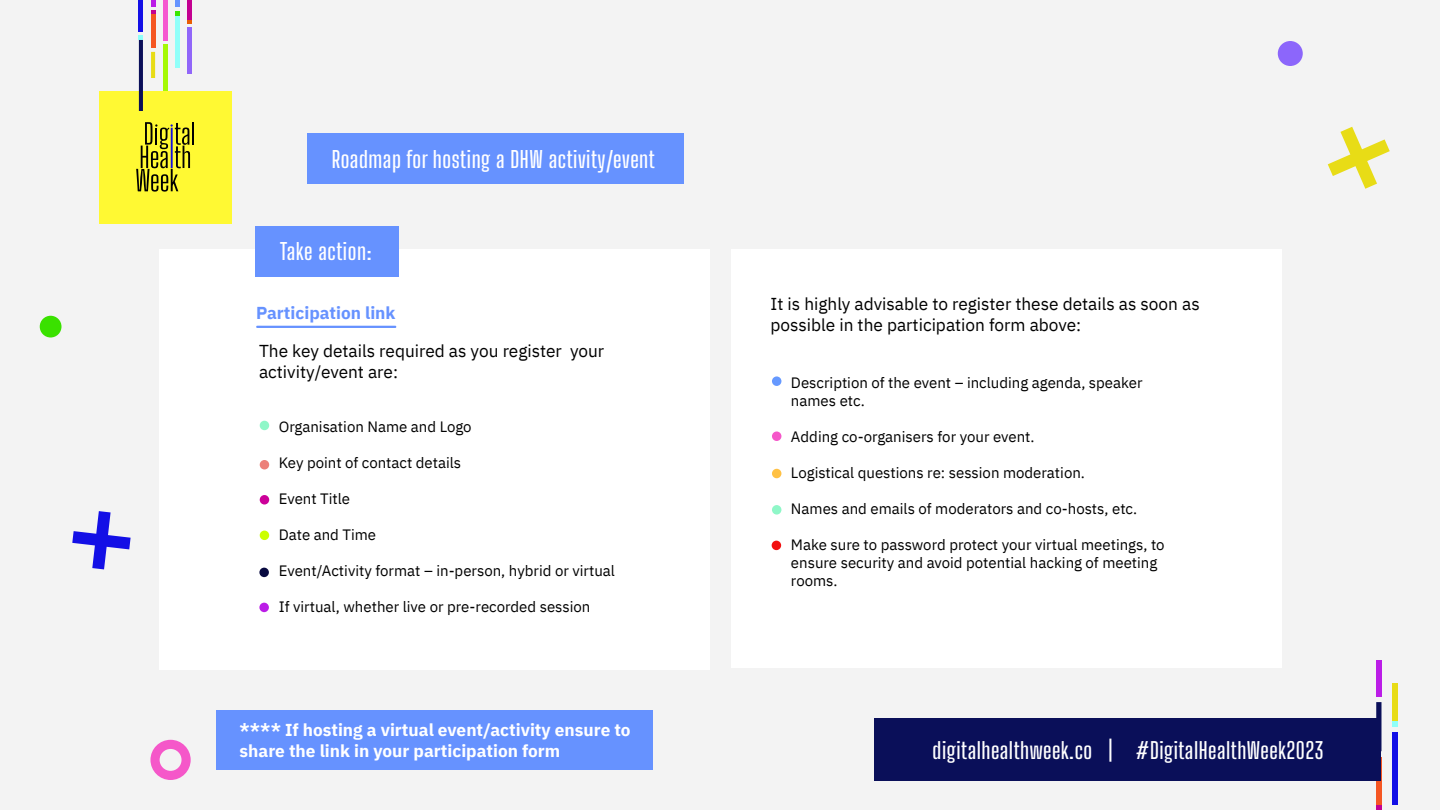
<style>
.page{position:relative;width:1440px;height:810px;background:#f3f3f3}
.page>*{position:absolute;margin:0;border:0;box-sizing:border-box;transform-origin:0 0}
.t1{font:600 22.5px "Big Shoulders Display";letter-spacing:.025em;color:#fff}
.t2{font:600 22.35px "Big Shoulders Display";letter-spacing:.025em;color:#fff}
.t3{font:17.25px/20.7px "IBM Plex Sans";color:#000}
.t4{font:700 17.25px/20.7px "IBM Plex Sans";color:#fff}
.t5{font:700 17.25px "IBM Plex Sans";color:#6692ff}
.t6{font:15px/18px "IBM Plex Sans";color:#000}
</style>
<div class="page">
<svg style="left:150px;top:740px;width:41px;height:40px"></svg>
<svg style="left:1328px;top:127px;width:62px;height:62px"></svg>
<svg style="left:72px;top:511px;width:59px;height:58px"></svg>
<div style="left:1278px;top:41px;width:25px;height:25px;background:#8c66fb;border-radius:50%"></div>
<div style="left:40px;top:316px;width:22px;height:22px;background:#3ae100;border-radius:50%"></div>
<div style="left:1376px;top:660px;width:6px;height:36px;background:#bb1de7"></div>
<svg style="left:1376px;top:804px;width:6px;height:6px"></svg>
<div style="left:1376px;top:757px;width:6px;height:47px;background:#f55622"></div>
<div style="left:1376px;top:702px;width:5px;height:49px;background:#0a0f59"></div>
<div style="left:1392px;top:732px;width:5px;height:73px;background:#130fe6"></div>
<svg style="left:1392px;top:721px;width:5px;height:5px"></svg>
<div style="left:1392px;top:683px;width:5px;height:38px;background:#e8dc16"></div>
<div style="left:99px;top:91px;width:133px;height:133px;background:#fff933"></div>
<hr style="left:192px;top:122px;width:2px;height:23px;background:#000">
<svg style="left:136px;top:122px;width:54px;height:70px"></svg>
<svg style="left:188px;top:19px;width:4px;height:4px"></svg>
<hr style="left:188px;top:0;width:4px;height:19px;background:#c40091">
<hr style="left:188px;top:28px;width:4px;height:46px;background:#9166f9">
<svg style="left:151px;top:0;width:4px;height:14px"></svg>
<hr style="left:151px;top:14px;width:4px;height:34px;background:#f55622">
<hr style="left:151px;top:52px;width:4px;height:26px;background:#e8dc16">
<hr style="left:163px;top:0;width:4px;height:40px;background:#f557d0">
<hr style="left:163px;top:44px;width:4px;height:47px;background:#a5f905">
<hr style="left:175px;top:15px;width:4px;height:52px;background:#91fff9">
<hr style="left:139px;top:0;width:4px;height:32px;background:#130fe6">
<svg style="left:139px;top:36px;width:4px;height:4px"></svg>
<hr style="left:139px;top:40px;width:4px;height:71px;background:#0a0f59">
<svg style="left:175px;top:0;width:4px;height:15px"></svg>
<div style="left:308px;top:134px;width:376px;height:50px;background:#6692ff"></div>
<div style="left:160px;top:249px;width:550px;height:421px;background:#fff"></div>
<div style="left:731px;top:249px;width:550px;height:419px;background:#fff"></div>
<div style="left:256px;top:226px;width:143px;height:51px;background:#6692ff"></div>
<div style="left:216px;top:710px;width:437px;height:60px;background:#6692ff"></div>
<div style="left:260px;top:421px;width:9px;height:9px;background:#8ff7c8;border-radius:50%"></div>
<div style="left:260px;top:460px;width:9px;height:9px;background:#ec8079;border-radius:50%"></div>
<div style="left:260px;top:495px;width:9px;height:10px;background:#c09;border-radius:50%"></div>
<div style="left:260px;top:531px;width:9px;height:9px;background:#cf0;border-radius:50%"></div>
<div style="left:259px;top:568px;width:10px;height:9px;background:#080a40;border-radius:50%"></div>
<div style="left:259px;top:603px;width:10px;height:9px;background:#bb1de7;border-radius:50%"></div>
<div style="left:772px;top:376px;width:9px;height:10px;background:#69f;border-radius:50%"></div>
<div style="left:772px;top:432px;width:9px;height:9px;background:#f557c9;border-radius:50%"></div>
<div style="left:772px;top:469px;width:9px;height:9px;background:#ffc144;border-radius:50%"></div>
<div style="left:772px;top:505px;width:9px;height:10px;background:#8ff7c8;border-radius:50%"></div>
<div style="left:772px;top:541px;width:9px;height:9px;background:#f20f0f;border-radius:50%"></div>
<svg style="left:256px;top:326px;width:141px;height:2px"></svg>
<div style="left:874px;top:718px;width:508px;height:63px;background:#0a0f59"></div>
<h1 class="t1" style="left:332px;top:142px;width:325px">Roadmap for hosting a DHW activity/event</h1>
<h1 class="t1" style="left:280px;top:234px;width:93px">Take action:</h1>
<p class="t5" style="left:256px;top:299px;width:141px">Participation link</p>
<p class="t3" style="left:259px;top:339px;width:347px">The key details required as you register your activity/event are:</p>
<p class="t6" style="left:279px;top:416px;width:194px">Organisation Name and Logo</p>
<p class="t6" style="left:279px;top:452px;width:184px">Key point of contact details</p>
<p class="t6" style="left:279px;top:488px;width:73px">Event Title</p>
<p class="t6" style="left:279px;top:524px;width:99px">Date and Time</p>
<p class="t6" style="left:279px;top:560px;width:338px">Event/Activity format – in-person, hybrid or virtual</p>
<p class="t6" style="left:279px;top:596px;width:313px">If virtual, whether live or pre-recorded session</p>
<p class="t4" style="left:240px;top:718px;width:393px">**** If hosting a virtual event/activity ensure to share the link in your participation form</p>
<p class="t3" style="left:771px;top:292px;width:431px">It is highly advisable to register these details as soon as possible in the participation form above:</p>
<p class="t6" style="left:791px;top:372px;width:353px">Description of the event – including agenda, speaker names etc.</p>
<p class="t6" style="left:791px;top:426px;width:245px">Adding co-organisers for your event.</p>
<p class="t6" style="left:791px;top:462px;width:296px">Logistical questions re: session moderation.</p>
<p class="t6" style="left:791px;top:498px;width:348px">Names and emails of moderators and co-hosts, etc.</p>
<p class="t6" style="left:791px;top:534px;width:375px">Make sure to password protect your virtual meetings, to ensure security and avoid potential hacking of meeting rooms.</p>
<h2 class="t2" style="left:933px;top:733px;width:393px">digitalhealthweek.co | #DigitalHealthWeek2023</h2>
</div>
